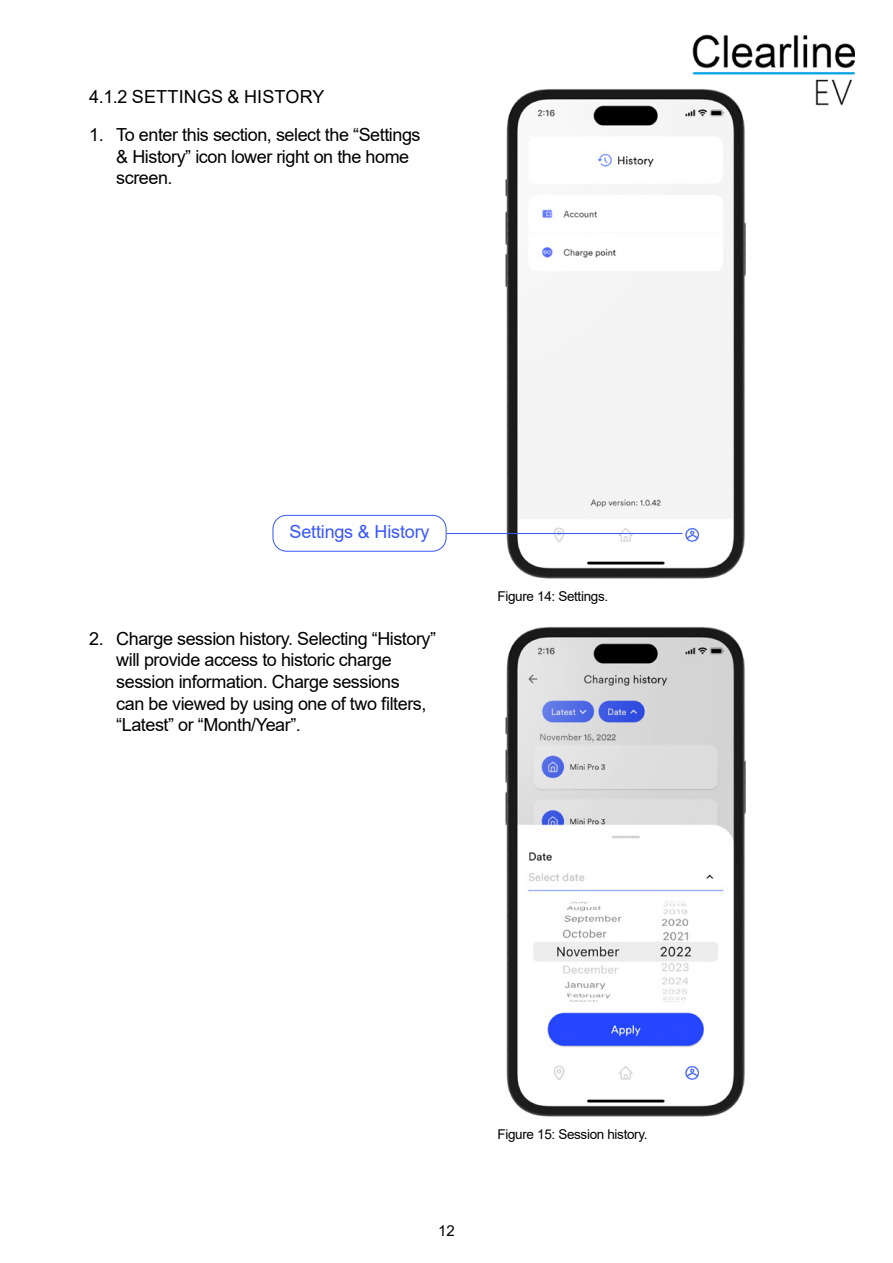
<style>
.page{position:relative;width:893px;height:1263px;background:#fff}
.page>*{position:absolute;margin:0;border:0;box-sizing:border-box;transform-origin:0 0}
.t1{font:18px/21.6px "Arial";letter-spacing:-.025em;color:#000}
.t2{font:18px "Arial";letter-spacing:.01em;color:#000}
.t3{font:18px "Arial";letter-spacing:-.01em;color:#3856ff}
.t4{font:15px "Arial";color:#000}
.t5{font:13.5px "Arial";letter-spacing:-.025em;color:#000}
</style>
<div class="page">
<img style="left:692px;top:34px;width:163px;height:72px">
<img style="left:505px;top:82px;width:248px;height:497px">
<img style="left:505px;top:627px;width:241px;height:490px">
<div style="left:273px;top:515px;width:173px;height:37px;border:1px solid #3856ff;border-radius:14px"></div>
<hr style="left:446px;top:533px;width:236px;height:1px;background:#3856ff">
<p class="t2" style="left:89px;top:84px;width:237px">4.1.2 SETTINGS &amp; HISTORY</p>
<p class="t1" style="left:116px;top:124px;width:306px;text-indent:-27px">1. To enter this section, select the “Settings &amp; History” icon lower right on the home screen.</p>
<p class="t3" style="left:290px;top:519px;width:141px">Settings &amp; History</p>
<p class="t1" style="left:116px;top:627px;width:321px;text-indent:-27px">2. Charge session history. Selecting “History” will provide access to historic charge session information. Charge sessions<br>can be viewed by using one of two filters, “Latest” or “Month/Year”.</p>
<p class="t5" style="left:497px;top:587px;width:112px">Figure 14: Settings.</p>
<p class="t4" style="left:438px;top:1221px;width:18px">12</p>
<p class="t5" style="left:497px;top:1125px;width:152px">Figure 15: Session history.</p>
</div>
